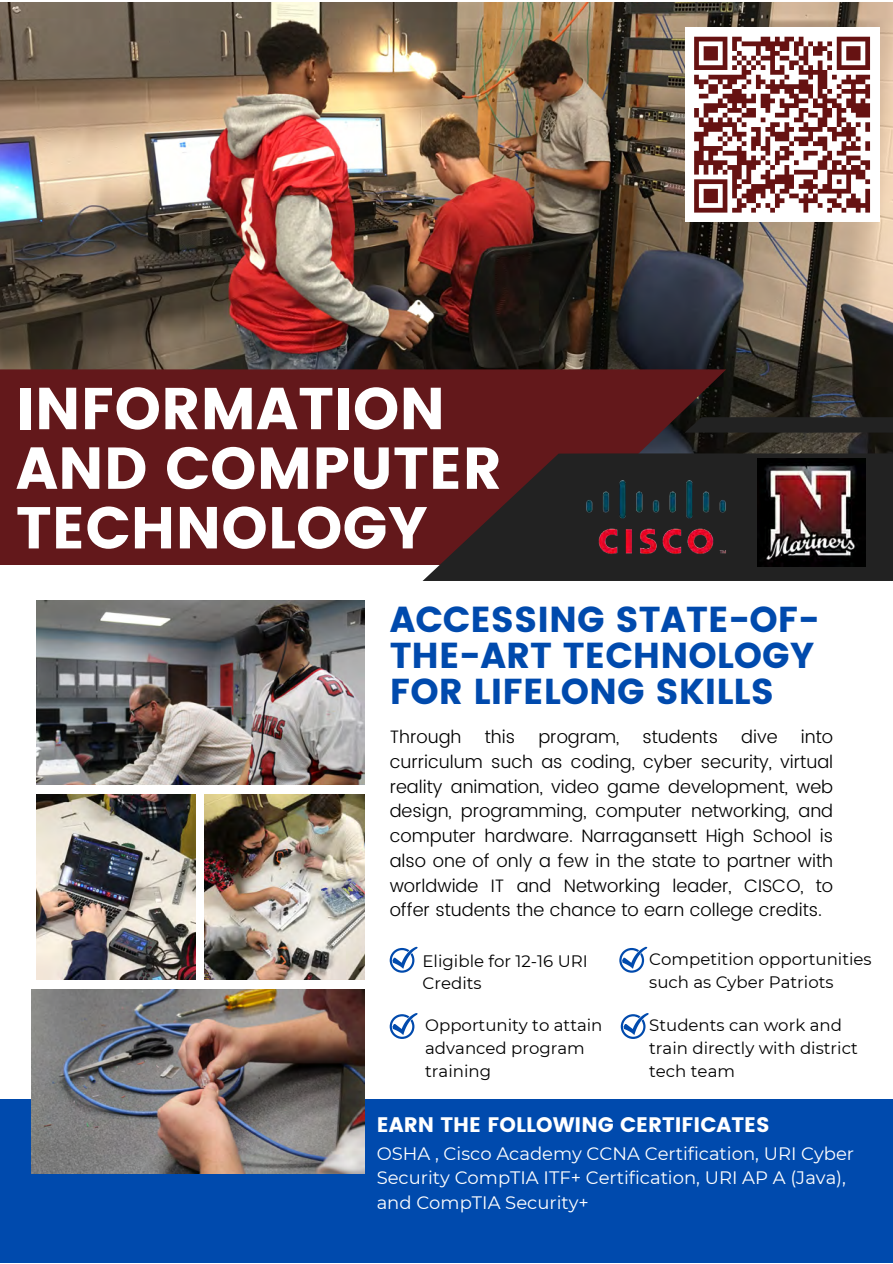
<style>
.page{position:relative;width:893px;height:1264px;background:#fff}
.page>*{position:absolute;margin:0;border:0;box-sizing:border-box;transform-origin:0 0}
.t1{font:58.95px/59.6px "Poppins";color:#fff}
.t2{font:36px/36px "Poppins";color:#004aad}
.t3{font:21px "Poppins";color:#fff}
.t4{font:300 18px/24.8px "Poppins";color:#000;text-align:justify}
.t5{font:18px/24.8px "Montserrat";color:#fff}
.t6{font:16.65px/22.8px "Montserrat";color:#000}
</style>
<div class="page">
<img style="left:36px;top:600px;width:328px;height:184px">
<img style="left:36px;top:795px;width:160px;height:184px">
<img style="left:205px;top:795px;width:159px;height:184px">
<img style="left:0;top:2px;width:892px;height:451px">
<div style="left:0;top:1098px;width:892px;height:164px;background:#004aad"></div>
<img style="left:32px;top:989px;width:332px;height:184px">
<div style="left:0;top:369px;width:726px;height:196px;background:#63181b"></div>
<svg style="left:422px;top:453px;width:470px;height:128px;fill:#222"></svg>
<div style="left:684px;top:417px;width:208px;height:15px;background:#222"></div>
<svg style="left:389px;top:946px;width:28px;height:26px"></svg>
<svg style="left:619px;top:946px;width:28px;height:26px"></svg>
<svg style="left:389px;top:1013px;width:28px;height:25px"></svg>
<svg style="left:620px;top:1013px;width:28px;height:25px"></svg>
<img style="left:757px;top:459px;width:108px;height:108px">
<img style="left:585px;top:478px;width:141px;height:78px">
<div style="left:684px;top:27px;width:195px;height:195px;background:#fff"></div>
<svg style="left:694px;top:36px;width:177px;height:177px"></svg>
<p class="t1" style="left:16px;top:379px;width:487px">INFORMATION<br>AND COMPUTER<br>TECHNOLOGY</p>
<p class="t2" style="left:389px;top:601px;width:431px">ACCESSING STATE-OF-<br>THE-ART TECHNOLOGY<br>FOR LIFELONG SKILLS</p>
<p class="t4" style="left:389px;top:724px;width:445px;text-indent:411px">into curriculum such as coding, cyber security, virtual reality animation, video game development, web design, programming, computer networking, and computer hardware. Narragansett High School is also one of only a few in the state to partner with worldwide IT and Networking leader, CISCO, to offer students the chance to earn college credits.</p>
<p class="t4" style="left:389px;top:724px;width:73px">Through</p>
<p class="t4" style="left:485px;top:724px;width:32px">this</p>
<p class="t4" style="left:538px;top:724px;width:82px">program,</p>
<p class="t4" style="left:642px;top:724px;width:77px">students</p>
<p class="t4" style="left:741px;top:724px;width:38px">dive</p>
<p class="t6" style="left:422px;top:949px;width:167px">Eligible for 12-16 URI<br>Credits</p>
<p class="t6" style="left:649px;top:947px;width:224px">Competition opportunities such as Cyber Patriots</p>
<p class="t6" style="left:649px;top:1013px;width:210px">Students can work and train directly with district tech team</p>
<p class="t6" style="left:425px;top:1013px;width:179px">Opportunity to attain advanced program training</p>
<p class="t3" style="left:376px;top:1112px;width:394px">EARN THE FOLLOWING CERTIFICATES</p>
<p class="t5" style="left:376px;top:1140px;width:479px">OSHA , Cisco Academy CCNA Certification, URI Cyber<br>Security CompTIA ITF+ Certification, URI AP A (Java), and CompTIA Security+</p>
</div>
